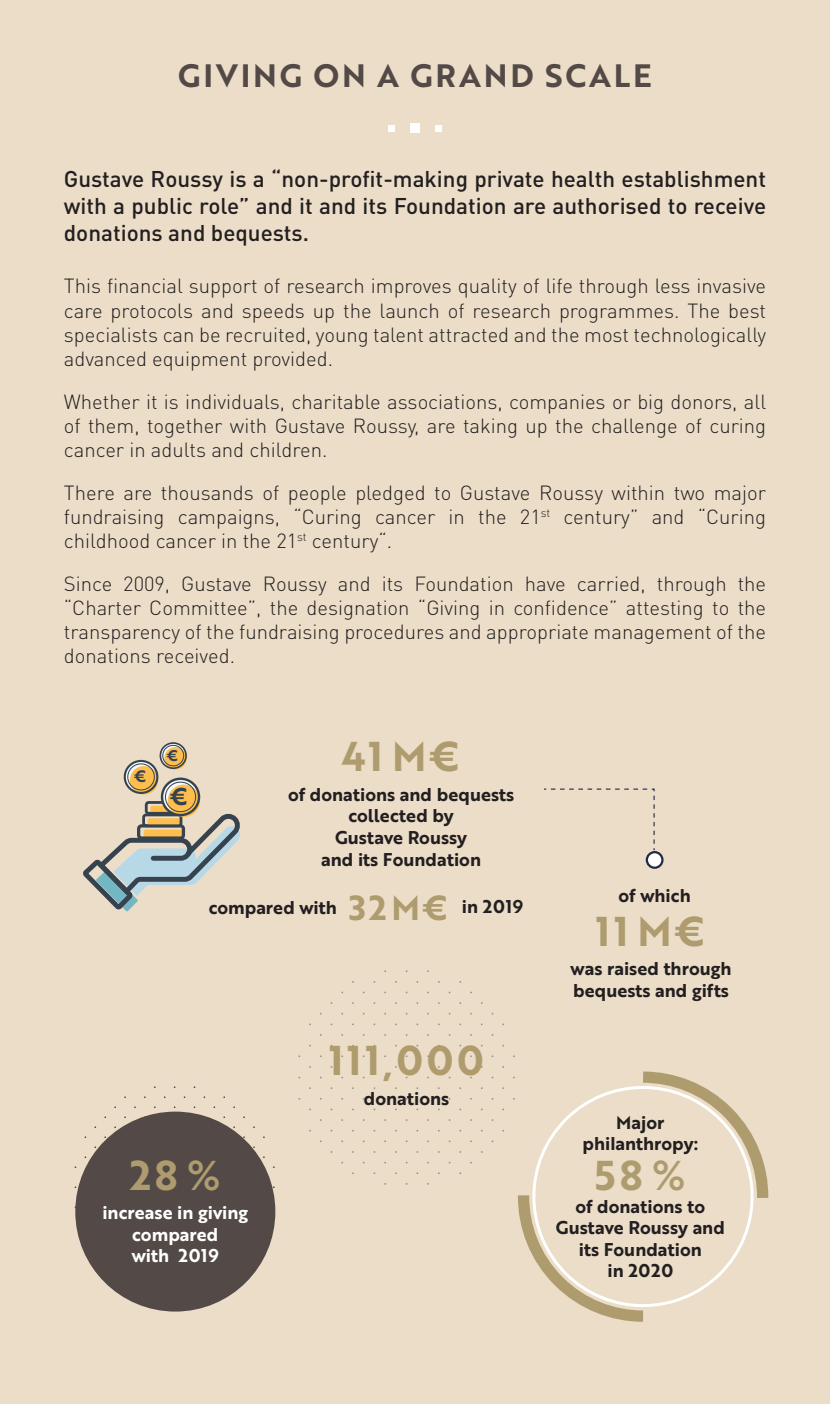
<style>
.page{position:relative;width:830px;height:1404px;background:#fff}
.page>*{position:absolute;margin:0;border:0;box-sizing:border-box;transform-origin:0 0}
.t1{font:40.5px "Brother 1816 Bold";letter-spacing:.09em;color:#ae9c6f}
.t2{font:33.75px "Brother 1816 Bold";color:#ae9c6f}
.t3{font:31.5px "Brother 1816 Bold";letter-spacing:.09em;color:#534a47}
.t4{font:23.62px "Brother 1816 Bold";color:#37424f}
.t5{font:500 22.5px/27px "DIN Pro";color:#231f20;text-align:justify}
.t6{font:300 20.25px/24.3px "DIN Pro";color:#231f20;text-align:justify}
.t7{font:18px/21.6px "Brother 1816 Bold";color:#231f20;text-align:center}
.t8{font:18px/21.6px "Brother 1816 Bold";color:#fff;text-align:center}
.t9{font:16.2px "Brother 1816 Bold";color:#37424f}
.t10{font:15.08px "Brother 1816 Bold";color:#37424f}
</style>
<div class="page">
<div style="left:0;top:0;width:829px;height:1403px;background:#ebddc7"></div>
<svg style="left:544px;top:788px;width:111px;height:63px"></svg>
<svg style="left:646px;top:852px;width:16px;height:15px"></svg>
<div style="left:645px;top:851px;width:18px;height:17px;border:2px solid #232948;border-radius:50%"></div>
<div style="left:388px;top:125px;width:7px;height:6px;background:#fff"></div>
<div style="left:410px;top:123px;width:9px;height:10px;background:#fff"></div>
<svg style="left:435px;top:125px;width:6px;height:6px"></svg>
<svg style="left:150px;top:805px;width:33px;height:8px"></svg>
<div style="left:145px;top:801px;width:40px;height:13px;border:3px solid #37424f;border-radius:2px"></div>
<svg style="left:83px;top:808px;width:157px;height:104px"></svg>
<svg style="left:160px;top:743px;width:26px;height:25px"></svg>
<svg style="left:164px;top:747px;width:23px;height:22px"></svg>
<div style="left:159px;top:742px;width:28px;height:27px;border:2px solid #37424f;border-radius:50%"></div>
<div style="left:162px;top:745px;width:22px;height:21px;border:1px solid #37424f;border-radius:50%"></div>
<svg style="left:162px;top:778px;width:37px;height:37px"></svg>
<svg style="left:168px;top:784px;width:32px;height:32px"></svg>
<div style="left:161px;top:777px;width:39px;height:39px;border:2px solid #37424f;border-radius:50%"></div>
<div style="left:165px;top:781px;width:31px;height:31px;border:1px solid #37424f;border-radius:50%"></div>
<svg style="left:125px;top:760px;width:32px;height:32px"></svg>
<svg style="left:130px;top:766px;width:28px;height:28px"></svg>
<div style="left:124px;top:759px;width:34px;height:34px;border:2px solid #37424f;border-radius:50%"></div>
<div style="left:127px;top:763px;width:28px;height:27px;border:1px solid #37424f;border-radius:50%"></div>
<div style="left:75px;top:1111px;width:200px;height:200px;background:#534a47;border-radius:50%"></div>
<svg style="left:513px;top:1071px;width:256px;height:251px"></svg>
<h3 class="t3" style="left:178px;top:51px;width:475px">GIVING ON A GRAND SCALE</h3>
<p class="t5" style="left:64px;top:164px;width:703px">Gustave Roussy is a “non-profit-making private health establishment with a public role” and it and its Foundation are authorised to receive donations and bequests.</p>
<p class="t6" style="left:64px;top:273px;width:703px">This financial support of research improves quality of life through less invasive care protocols and speeds up the launch of research programmes. The best specialists can be recruited, young talent attracted and the most technologically advanced equipment provided.</p>
<p class="t6" style="left:64px;top:388px;width:703px">Whether it is individuals, charitable associations, companies or big donors, all of them, together with Gustave Roussy, are taking up the challenge of curing cancer in adults and children.</p>
<p class="t6" style="left:64px;top:479px;width:703px">There are thousands of people pledged to Gustave Roussy within two major fundraising campaigns, “Curing cancer in the 21<sup>st</sup> century” and “Curing childhood cancer in the 21<sup>st</sup> century“.</p>
<p class="t6" style="left:64px;top:570px;width:703px">Since 2009, Gustave Roussy and its Foundation have carried, through the “Charter Committee”, the designation “Giving in confidence” attesting to the transparency of the fundraising procedures and appropriate management of the donations received.</p>
<p class="t9" style="left:134px;top:764px;width:14px">€</p>
<p class="t10" style="left:166px;top:744px;width:13px">€</p>
<p class="t4" style="left:169px;top:778px;width:20px">€</p>
<h1 class="t1" style="left:341px;top:726px;width:121px">41 M€</h1>
<p class="t7" style="left:288px;top:782px;width:228px">of donations and bequests collected by<br>Gustave Roussy<br>and its Foundation</p>
<h2 class="t2" style="left:349px;top:882px;width:101px">32M€</h2>
<p class="t7" style="left:209px;top:896px;width:129px">compared with</p>
<p class="t7" style="left:461px;top:895px;width:63px">in 2019</p>
<h1 class="t1" style="left:329px;top:1029px;width:156px">111,000</h1>
<p class="t7" style="left:364px;top:1086px;width:87px">donations</p>
<h1 class="t1" style="left:130px;top:1144px;width:92px">28%</h1>
<p class="t8" style="left:102px;top:1201px;width:147px">increase in giving compared<br>with 2019</p>
<p class="t7" style="left:618px;top:883px;width:74px">of which</p>
<h1 class="t1" style="left:595px;top:900px;width:112px">11 M€</h1>
<p class="t7" style="left:570px;top:957px;width:162px;text-align:left">was raised through bequests and gifts</p>
<p class="t7" style="left:582px;top:1110px;width:117px">Major philanthropy:</p>
<h1 class="t1" style="left:594px;top:1144px;width:92px">58%</h1>
<p class="t7" style="left:555px;top:1194px;width:170px">of donations to<br>Gustave Roussy and its Foundation<br>in 2020</p>
</div>
